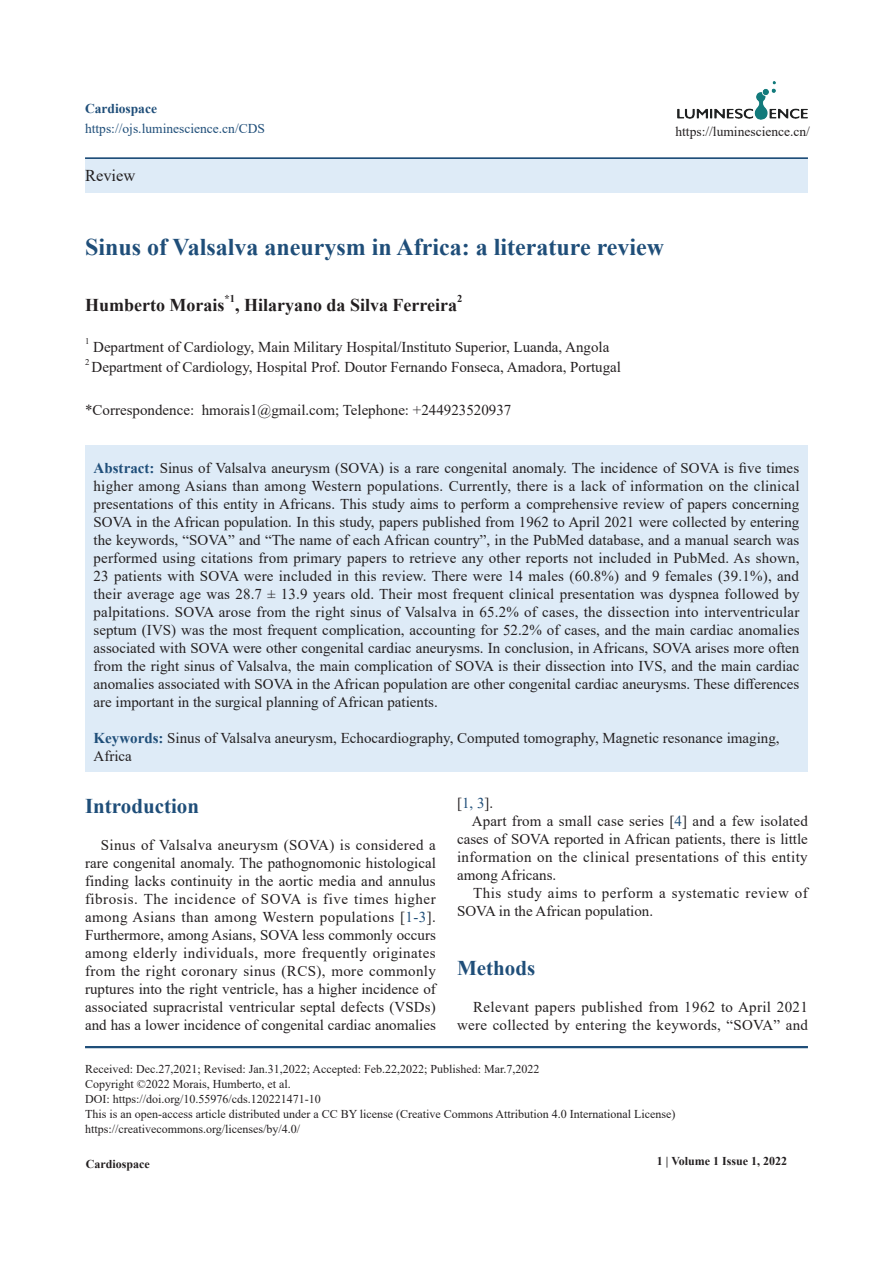
<style>
.page{position:relative;width:893px;height:1263px;background:#fff}
.page>*{position:absolute;margin:0;border:0;box-sizing:border-box;transform-origin:0 0}
.段落样式1{font:700 24px "Times New Roman";color:#1f4e79}
.t1{font:700 21px "Times New Roman";color:#1f4e79}
.段落样式1-2{font:700 18px "Times New Roman";color:#231f20}
.段落样式1-3{font:16.5px "Times New Roman";color:#231f20}
.段落样式1-4{font:15px/18px "Times New Roman";color:#231f20;text-align:justify}
.段落样式1-5{font:15px/18px "Times New Roman";letter-spacing:.025em;color:#231f20;text-align:right}
.段落样式1-6{font:15px/18px "Times New Roman";letter-spacing:.035em;color:#231f20}
.段落样式1-7{font:13.5px "Times New Roman";color:#1f4e79}
.t2{font:13.5px "Times New Roman";color:#231f20}
.段落样式1-8{font:700 13.5px "Times New Roman";color:#1f4e79}
.t3{font:12px "Times New Roman";color:#231f20}
.t4{font:700 12px "Times New Roman";color:#231f20}
.段落样式1-9{font:700 10.5px "Times New Roman";color:#231f20}
.段落样式1-10{font:8.7px "Times New Roman";color:#231f20}
.s1{font-weight:700;color:#1f4e79}
.s2{color:#1f4e79}
</style>
<div class="page">
<img style="left:677px;top:81px;width:131px;height:39px">
<hr style="left:85px;top:157px;width:723px;height:3px;background:#1f4e79">
<div style="left:85px;top:160px;width:723px;height:33px;background:#deebf7"></div>
<div style="left:85px;top:445px;width:723px;height:327px;background:#deebf7"></div>
<hr style="left:85px;top:1046px;width:723px;height:2px;background:#1f4e79">
<p class="段落样式1-8" style="left:85px;top:99px;width:73px">Cardiospace</p>
<p class="段落样式1-7" style="left:85px;top:119px;width:182px">https://ojs.luminescience.cn/CDS</p>
<p class="t2" style="left:675px;top:122px;width:136px">https://luminescience.cn/</p>
<p class="段落样式1-3" style="left:85px;top:164px;width:52px">Review</p>
<p class="段落样式1" style="left:85px;top:229px;width:581px">Sinus of Valsalva aneurysm in Africa: a literature review</p>
<p class="段落样式1-2" style="left:85px;top:291px;width:141px">Humberto Morais</p>
<p class="段落样式1-9" style="left:225px;top:291px;width:12px">*1</p>
<p class="段落样式1-2" style="left:235px;top:291px;width:224px">, Hilaryano da Silva Ferreira</p>
<p class="段落样式1-9" style="left:457px;top:291px;width:7px">2</p>
<p class="段落样式1-10" style="left:85px;top:335px;width:6px">1</p>
<p class="段落样式1-4" style="left:93px;top:337px;width:518px">Department of Cardiology, Main Military Hospital/Instituto Superior, Luanda, Angola</p>
<p class="段落样式1-10" style="left:85px;top:355px;width:6px">2</p>
<p class="段落样式1-4" style="left:92px;top:357px;width:531px">Department of Cardiology, Hospital Prof. Doutor Fernando Fonseca, Amadora, Portugal</p>
<p class="段落样式1-4" style="left:85px;top:401px;width:428px">*Correspondence: hmorais1@gmail.com; Telephone: +244923520937</p>
<p class="段落样式1-4" style="left:94px;top:458px;width:708px"><span class="s1">Abstract:</span> Sinus of Valsalva aneurysm (SOVA) is a rare congenital anomaly. The incidence of SOVA is five times higher among Asians than among Western populations. Currently, there is a lack of information on the clinical presentations of this entity in Africans. This study aims to perform a comprehensive review of papers concerning SOVA in the African population. In this study, papers published from 1962 to April 2021 were collected by entering the keywords, “SOVA” and “The name of each African country”, in the PubMed database, and a manual search was performed using citations from primary papers to retrieve any other reports not included in PubMed. As shown, 23 patients with SOVA were included in this review. There were 14 males (60.8%) and 9 females (39.1%), and their average age was 28.7 ± 13.9 years old. Their most frequent clinical presentation was dyspnea followed by palpitations. SOVA arose from the right sinus of Valsalva in 65.2% of cases, the dissection into interventricular septum (IVS) was the most frequent complication, accounting for 52.2% of cases, and the main cardiac anomalies associated with SOVA were other congenital cardiac aneurysms. In conclusion, in Africans, SOVA arises more often from the right sinus of Valsalva, the main complication of SOVA is their dissection into IVS, and the main cardiac anomalies associated with SOVA in the African population are other congenital cardiac aneurysms. These differences are important in the surgical planning of African patients.</p>
<p class="段落样式1-4" style="left:94px;top:728px;width:687px"><span class="s1">Keywords:</span> Sinus of Valsalva aneurysm, Echocardiography, Computed tomography, Magnetic resonance imaging,</p>
<p class="段落样式1-4" style="left:94px;top:746px;width:40px">Africa</p>
<p class="t1" style="left:85px;top:790px;width:115px">Introduction</p>
<p class="段落样式1-4" style="left:85px;top:835px;width:352px;text-indent:16px">Sinus of Valsalva aneurysm (SOVA) is considered a rare congenital anomaly. The pathognomonic histological finding lacks continuity in the aortic media and annulus fibrosis. The incidence of SOVA is five times higher among Asians than among Western populations [<span class="s2">1-3</span>].<br>Furthermore, among Asians, SOVA less commonly occurs among elderly individuals, more frequently originates from the right coronary sinus (RCS), more commonly ruptures into the right ventricle, has a higher incidence of associated supracristal ventricular septal defects (VSDs) and has a lower incidence of congenital cardiac anomalies</p>
<p class="段落样式1-4" style="left:457px;top:793px;width:38px">[<span class="s2">1, 3</span>].</p>
<p class="段落样式1-4" style="left:457px;top:811px;width:352px;text-indent:15px">Apart from a small case series [<span class="s2">4</span>] and a few isolated cases of SOVA reported in African patients, there is little information on the clinical presentations of this entity among Africans.</p>
<p class="段落样式1-6" style="left:457px;top:883px;width:352px;text-indent:16px">This study aims to perform a systematic review of<br>SOVA in the African population.</p>
<p class="t1" style="left:457px;top:952px;width:80px">Methods</p>
<p class="段落样式1-5" style="left:457px;top:997px;width:352px">Relevant papers published from 1962 to April 2021 were collected by entering the keywords, “SOVA” and</p>
<p class="t3" style="left:85px;top:1060px;width:456px">Received: Dec.27,2021; Revised: Jan.31,2022; Accepted: Feb.22,2022; Published: Mar.7,2022</p>
<p class="t3" style="left:85px;top:1075px;width:207px">Copyright ©2022 Morais, Humberto, et al.</p>
<p class="t3" style="left:85px;top:1090px;width:237px">DOI: https://doi.org/10.55976/cds.120221471-10</p>
<p class="t3" style="left:85px;top:1105px;width:592px">This is an open-access article distributed under a CC BY license (Creative Commons Attribution 4.0 International License)</p>
<p class="t3" style="left:85px;top:1120px;width:217px">https://creativecommons.org/licenses/by/4.0/</p>
<p class="t4" style="left:86px;top:1155px;width:65px">Cardiospace</p>
<p class="t4" style="left:657px;top:1152px;width:132px">1 | Volume 1 Issue 1, 2022</p>
</div>
